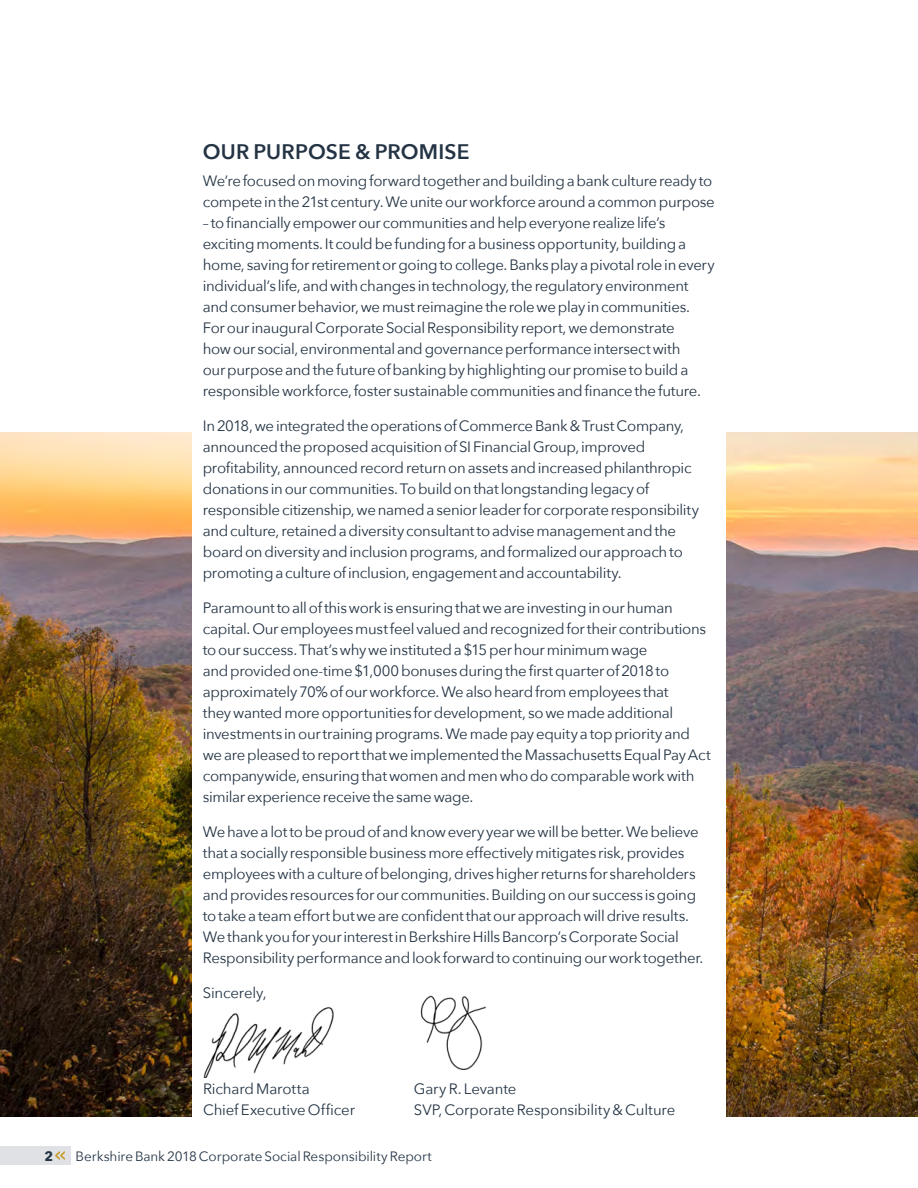
<style>
.page{position:relative;width:918px;height:1188px;background:#fff}
.page>*{position:absolute;margin:0;border:0;box-sizing:border-box;transform-origin:0 0}
.BRK_CSR_Head{font:600 21px "Avenir Next";letter-spacing:.01em;color:#243444}
.BRK_CSR_Body_text{font:15px/21px "Avenir Next";letter-spacing:-.02em;color:#243444}
.t1{font:13.5px "Avenir Next";letter-spacing:-.005em;color:#243444}
.s1{font-weight:700}
.s2{font-family:"Avenir Next Condensed";font-weight:600;font-size:18px;color:#c3951a}
</style>
<div class="page">
<div style="left:0;top:1146px;width:70px;height:19px;background:#e0e1e4"></div>
<img style="left:0;top:432px;width:918px;height:685px">
<div style="left:192px;top:127px;width:534px;height:1007px;background:#fff"></div>
<img style="left:203px;top:1007px;width:131px;height:71px">
<img style="left:420px;top:996px;width:67px;height:73px">
<p class="BRK_CSR_Head" style="left:203px;top:134px;width:268px">OUR PURPOSE &amp; PROMISE</p>
<p class="BRK_CSR_Body_text" style="left:203px;top:169px;width:514px">We’re focused on moving forward together and building a bank culture ready to compete in the 21st century. We unite our workforce around a common purpose</p>
<p class="BRK_CSR_Body_text" style="left:203px;top:211px;width:513px">– to financially empower our communities and help everyone realize life’s exciting moments. It could be funding for a business opportunity, building a home, saving for retirement or going to college. Banks play a pivotal role in every individual’s life, and with changes in technology, the regulatory environment and consumer behavior, we must reimagine the role we play in communities.<br>For our inaugural Corporate Social Responsibility report, we demonstrate<br>how our social, environmental and governance performance intersect with<br>our purpose and the future of banking by highlighting our promise to build a responsible workforce, foster sustainable communities and finance the future.</p>
<p class="BRK_CSR_Body_text" style="left:203px;top:414px;width:498px">In 2018, we integrated the operations of Commerce Bank &amp; Trust Company, announced the proposed acquisition of SI Financial Group, improved profitability, announced record return on assets and increased philanthropic donations in our communities. To build on that longstanding legacy of responsible citizenship, we named a senior leader for corporate responsibility and culture, retained a diversity consultant to advise management and the board on diversity and inclusion programs, and formalized our approach to promoting a culture of inclusion, engagement and accountability.</p>
<p class="BRK_CSR_Body_text" style="left:203px;top:596px;width:510px">Paramount to all of this work is ensuring that we are investing in our human capital. Our employees must feel valued and recognized for their contributions to our success. That’s why we instituted a $15 per hour minimum wage<br>and provided one-time $1,000 bonuses during the first quarter of 2018 to approximately 70% of our workforce. We also heard from employees that<br>they wanted more opportunities for development, so we made additional investments in our training programs. We made pay equity a top priority and we are pleased to report that we implemented the Massachusetts Equal Pay Act companywide, ensuring that women and men who do comparable work with similar experience receive the same wage.</p>
<p class="BRK_CSR_Body_text" style="left:203px;top:820px;width:502px">We have a lot to be proud of and know every year we will be better. We believe that a socially responsible business more effectively mitigates risk, provides employees with a culture of belonging, drives higher returns for shareholders and provides resources for our communities. Building on our success is going to take a team effort but we are confident that our approach will drive results.<br>We thank you for your interest in Berkshire Hills Bancorp’s Corporate Social Responsibility performance and look forward to continuing our work together.</p>
<p class="BRK_CSR_Body_text" style="left:203px;top:981px;width:65px">Sincerely,</p>
<p class="BRK_CSR_Body_text" style="left:203px;top:1078px;width:153px">Richard Marotta<br>Chief Executive Officer</p>
<p class="BRK_CSR_Body_text" style="left:414px;top:1078px;width:263px">Gary R. Levante<br>SVP, Corporate Responsibility &amp; Culture</p>
<p class="t1" style="left:44px;top:1145px;width:389px"><span class="s1">2</span> <span class="s2">&lt;&lt;</span> Berkshire Bank 2018 Corporate Social Responsibility Report</p>
</div>
